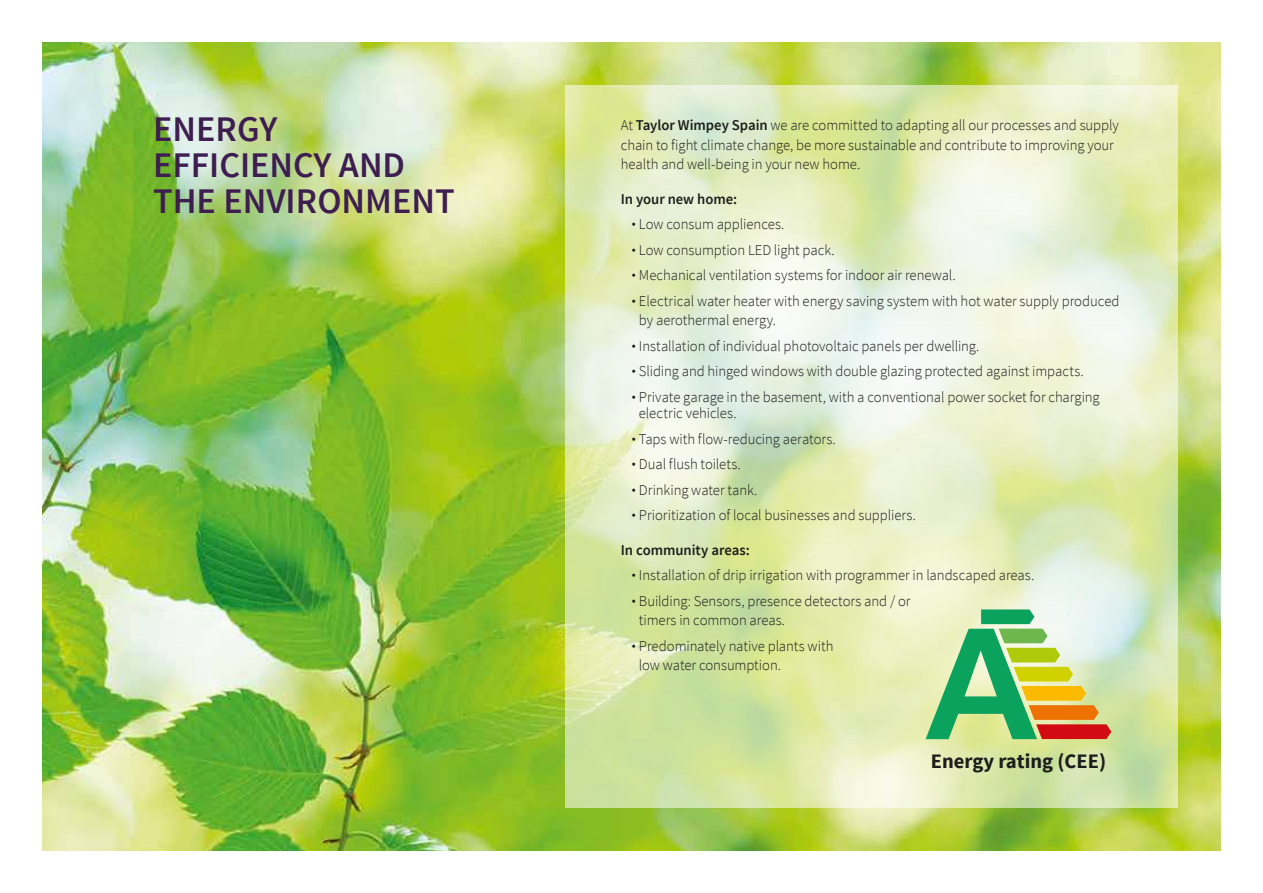
<style>
.page{position:relative;width:1263px;height:893px;background:#fff}
.page>*{position:absolute;margin:0;border:0;box-sizing:border-box;transform-origin:0 0}
.t1{font:600 36px/36px "Source Sans Pro";color:#3e1e50}
.t2{font:700 20.55px "Source Sans Pro";color:#1d1d1b}
.t3{font:300 15px/25.5px "Source Sans Pro";letter-spacing:-.005em;color:#1d1d1b}
.s1{font-weight:600}
.s2{font-weight:900}
</style>
<div class="page">
<img style="left:43px;top:43px;width:1177px;height:807px">
<svg style="left:566px;top:85px;width:612px;height:723px"></svg>
<svg style="left:926px;top:609px;width:185px;height:130px"></svg>
<h1 class="t1" style="left:153px;top:112px;width:303px">ENERGY<br>EFFICIENCY AND<br>THE ENVIRONMENT</h1>
<p class="t3" style="left:621px;top:115px;width:500px;line-height:19.5px">At <span class="s1">Taylor Wimpey Spain</span> we are committed to adapting all our processes and supply chain to fight climate change, be more sustainable and contribute to improving your health and well-being in your new home.</p>
<p class="t3" style="left:631px;top:186px;width:490px;text-indent:-10px"><span class="s1">In your new home:<br></span><span class="s2">·</span> Low consum appliences.<br><span class="s2">·</span> Low consumption LED light pack.<br><span class="s2">·</span> Mechanical ventilation systems for indoor air renewal.<br><span class="s2">·</span> Electrical water heater with energy saving system with hot water supply produced</p>
<p class="t3" style="left:631px;top:307px;width:470px;text-indent:7px">by aerothermal energy.<br><span class="s2">·</span> Installation of individual photovoltaic panels per dwelling.<br><span class="s2">·</span> Sliding and hinged windows with double glazing protected against impacts.<br><span class="s2">·</span> Private garage in the basement, with a conventional power socket for charging</p>
<p class="t3" style="left:631px;top:400px;width:286px;text-indent:7px">electric vehicles.<br><span class="s2">·</span> Taps with flow-reducing aerators.<br><span class="s2">·</span> Dual flush toilets.<br><span class="s2">·</span> Drinking water tank.<br><span class="s2">·</span> Prioritization of local businesses and suppliers.</p>
<p class="t3" style="left:631px;top:537px;width:404px;text-indent:-10px"><span class="s1">In community areas:<br></span><span class="s2">·</span> Installation of drip irrigation with programmer in landscaped areas. <span class="s2">·</span> Building: Sensors, presence detectors and / or</p>
<p class="t3" style="left:631px;top:607px;width:204px;text-indent:7px">timers in common areas.<br><span class="s2">·</span> Predominately native plants with</p>
<p class="t3" style="left:639px;top:652px;width:144px">low water consumption.</p>
<h2 class="t2" style="left:931px;top:748px;width:177px">Energy rating (CEE)</h2>
</div>
